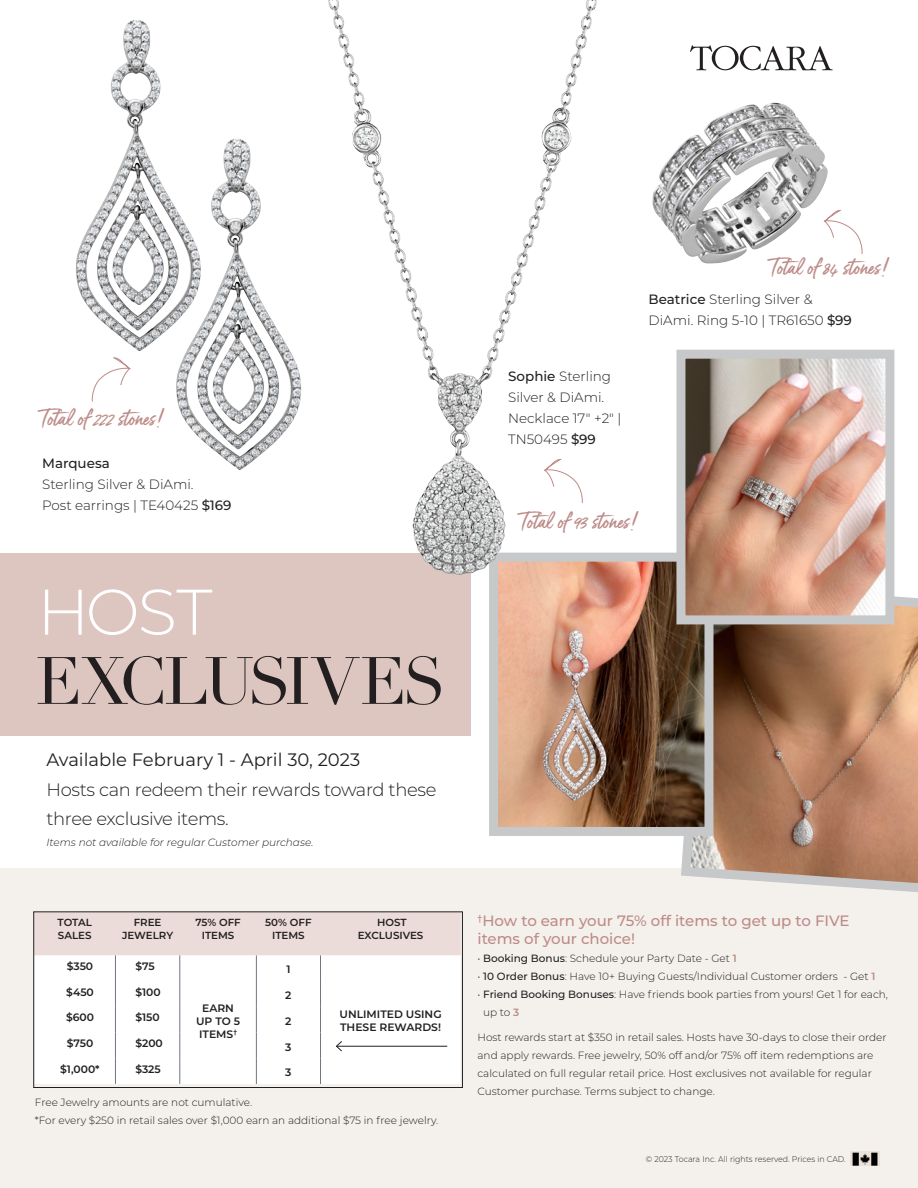
<style>
.page{position:relative;width:918px;height:1188px;background:#fff}
.page>*{position:absolute;margin:0;border:0;box-sizing:border-box;transform-origin:0 0}
.t1{font:65.55px "Didot";letter-spacing:-.06em;color:#231f20}
.t2{font:300 64.35px "Montserrat";color:#fff}
.t3{font:21.75px "Gotcha";color:#bd8b88}
.t4{font:300 18px/28.5px "Montserrat";letter-spacing:-.02em;color:#231f20}
.t5{font:18px "Montserrat";color:#231f20}
.t6{font:500 15px/18px "Montserrat";color:#bd8b88}
.t7{font:300 13.5px/21px "Montserrat";color:#231f20}
.t8{font:600 10.8px/12.9px "Montserrat";color:#231f20;text-align:center}
.t9{font:300 10.5px/18px "Montserrat";color:#231f20}
.t10{font:italic 300 10.5px "Montserrat";color:#231f20}
.t11{font:600 10.35px/12.3px "Montserrat";color:#231f20;text-align:center}
.t12{font:300 8.25px "Montserrat";color:#231f20;scale:.95 1}
.s1{font-weight:500}
.s2{font-weight:600;color:#bd8b88}
</style>
<div class="page">
<div style="left:0;top:868px;width:918px;height:320px;background:#f4f0ec"></div>
<svg style="left:690px;top:45px;width:143px;height:26px"></svg>
<div style="left:0;top:553px;width:471px;height:182px;background:#ddc5c0"></div>
<img style="left:652px;top:102px;width:176px;height:162px">
<img style="left:76px;top:20px;width:99px;height:331px">
<svg style="left:681px;top:578px;width:237px;height:314px;background:#ac8166"></svg>
<img style="left:499px;top:563px;width:204px;height:263px">
<div style="left:489px;top:553px;width:224px;height:283px;border:9px solid #c7c8ca"></div>
<img style="left:175px;top:139px;width:126px;height:331px">
<img style="left:686px;top:360px;width:198px;height:254px">
<div style="left:676px;top:350px;width:218px;height:274px;border:9px solid #c7c8ca"></div>
<img style="left:411px;top:0;width:185px;height:380px">
<img style="left:850px;top:1151px;width:29px;height:15px">
<svg style="left:91px;top:357px;width:40px;height:45px"></svg>
<svg style="left:34px;top:912px;width:427px;height:172px;background:#f8f4f3"></svg>
<svg style="left:544px;top:459px;width:39px;height:44px"></svg>
<svg style="left:822px;top:210px;width:41px;height:45px"></svg>
<p class="t3" style="left:38px;top:404px;width:127px">Total of 222 stones!</p>
<p class="t7" style="left:42px;top:453px;width:191px"><span class="s1">Marquesa<br></span>Sterling Silver &amp; DiAmi.<br>Post earrings | TE40425 <span class="s1">$169</span></p>
<p class="t2" style="left:37px;top:568px;width:177px">HOST</p>
<p class="t1" style="left:36px;top:642px;width:412px">EXCLUSIVES</p>
<p class="t5" style="left:46px;top:748px;width:315px">Available February 1 - April 30, 2023</p>
<p class="t4" style="left:46px;top:775px;width:392px">Hosts can redeem their rewards toward these three exclusive items.</p>
<p class="t10" style="left:46px;top:836px;width:269px">Items not available for regular Customer purchase.</p>
<p class="t11" style="left:58px;top:916px;width:36px;text-align:left">TOTAL<br>SALES</p>
<p class="t11" style="left:122px;top:916px;width:53px">FREE<br>JEWELRY</p>
<p class="t11" style="left:195px;top:916px;width:47px">75% OFF</p>
<p class="t11" style="left:202px;top:928px;width:34px">ITEMS</p>
<p class="t8" style="left:67px;top:959px;width:28px">$350</p>
<p class="t8" style="left:135px;top:959px;width:21px">$75</p>
<p class="t11" style="left:265px;top:916px;width:48px">50% OFF</p>
<p class="t11" style="left:272px;top:928px;width:34px">ITEMS</p>
<p class="t8" style="left:286px;top:963px;width:6px">1</p>
<p class="t11" style="left:358px;top:916px;width:67px">HOST<br>EXCLUSIVES</p>
<p class="t8" style="left:66px;top:985px;width:29px">$450</p>
<p class="t8" style="left:135px;top:985px;width:27px">$100</p>
<p class="t8" style="left:285px;top:988px;width:8px">2</p>
<p class="t8" style="left:66px;top:1011px;width:30px">$600</p>
<p class="t8" style="left:135px;top:1011px;width:26px">$150</p>
<p class="t8" style="left:285px;top:1014px;width:8px">2</p>
<p class="t8" style="left:67px;top:1036px;width:28px">$750</p>
<p class="t8" style="left:135px;top:1036px;width:29px">$200</p>
<p class="t8" style="left:285px;top:1040px;width:8px">3</p>
<p class="t8" style="left:60px;top:1062px;width:41px">$1,000*</p>
<p class="t8" style="left:135px;top:1062px;width:27px">$325</p>
<p class="t8" style="left:285px;top:1066px;width:8px">3</p>
<p class="t9" style="left:35px;top:1093px;width:405px">Free Jewelry amounts are not cumulative.<br>*For every $250 in retail sales over $1,000 earn an additional $75 in free jewelry.</p>
<p class="t8" style="left:196px;top:1001px;width:45px">EARN<br>UP TO 5</p>
<p class="t8" style="left:199px;top:1027px;width:39px">ITEMS<sup>†</sup></p>
<p class="t8" style="left:340px;top:1008px;width:104px;text-align:left">UNLIMITED USING<br>THESE REWARDS!</p>
<p class="t3" style="left:767px;top:252px;width:122px">Total of 84 stones!</p>
<p class="t7" style="left:508px;top:366px;width:115px"><span class="s1">Sophie</span> Sterling<br>Silver &amp; DiAmi.<br>Necklace 17" +2" |<br>TN50495 <span class="s1">$99</span></p>
<p class="t7" style="left:649px;top:289px;width:205px"><span class="s1">Beatrice</span> Sterling Silver &amp;<br>DiAmi. Ring 5-10 | TR61650 <span class="s1">$99</span></p>
<p class="t3" style="left:517px;top:506px;width:122px">Total of 93 stones!</p>
<p class="t6" style="left:477px;top:911px;width:374px"><sup>†</sup>How to earn your 75% off items to get up to FIVE items of your choice!</p>
<p class="t9" style="left:477px;top:949px;width:261px">• <span class="s1">Booking Bonus</span>: Schedule your Party Date - Get <span class="s2">1</span></p>
<p class="t9" style="left:477px;top:967px;width:399px">• <span class="s1">10 Order Bonus</span>: Have 10+ Buying Guests/Individual Customer orders - Get <span class="s2">1</span></p>
<p class="t9" style="left:483px;top:985px;width:406px;text-indent:-6px">• <span class="s1">Friend Booking Bonuses</span>: Have friends book parties from yours! Get 1 for each, up to <span class="s2">3</span></p>
<p class="t9" style="left:477px;top:1028px;width:411px">Host rewards start at $350 in retail sales. Hosts have 30-days to close their order and apply rewards. Free jewelry, 50% off and/or 75% off item redemptions are calculated on full regular retail price. Host exclusives not available for regular Customer purchase. Terms subject to change.</p>
<p class="t12" style="left:646px;top:1154px;width:212px">© 2023 Tocara Inc. All rights reserved. Prices in CAD.</p>
</div>
